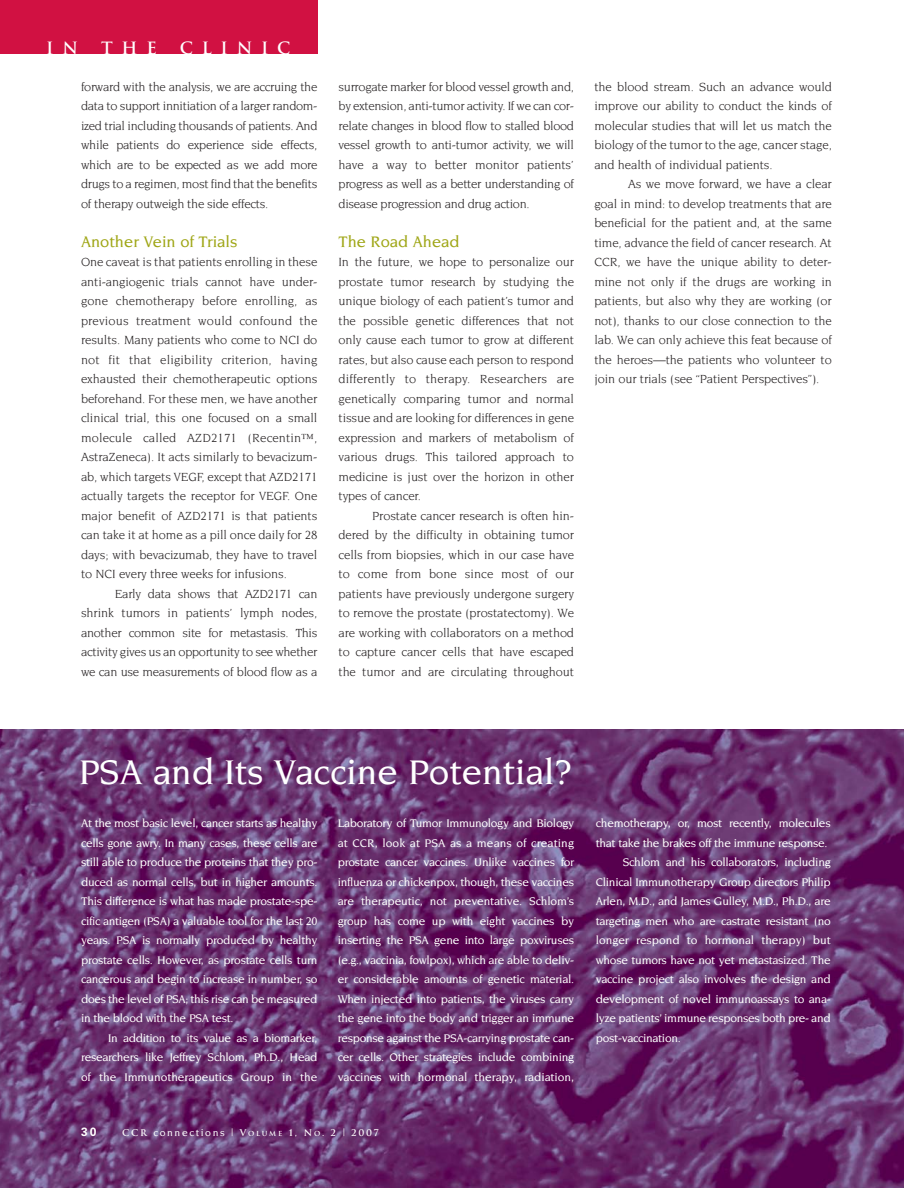
<style>
.page{position:relative;width:904px;height:1188px;background:#fff}
.page>*{position:absolute;margin:0;border:0;box-sizing:border-box;transform-origin:0 0}
.t1{font:500 37.05px "Novarese";color:#fff}
.t2{font:500 16.5px "Novarese";color:#9fa616}
.t3{font:700 16.5px "Trajan";letter-spacing:.53em;color:#fff}
.t4{font:12.75px/19.5px "Novarese";letter-spacing:-.01em;color:#231f20;text-align:justify}
.t5{font:500 12px/19.5px "Novarese";letter-spacing:-.025em;color:#fff;text-align:justify}
.t6{font:500 12px "Novarese";letter-spacing:-.005em;color:#fff}
.t7{font:700 12px "Univers";color:#fff}
.t8{font:700 9px "Trajan";letter-spacing:.2em;color:#fff}
.s1{font-family:"Novarese";font-weight:500;font-size:10.5px}
.s2{font-size:6.75px}
</style>
<div class="page">
<img style="left:0;top:730px;width:903px;height:458px">
<div style="left:0;top:0;width:317px;height:54px;background:#d11142"></div>
<p class="t3" style="left:46px;top:39px;width:33px">I N</p>
<p class="t3" style="left:101px;top:39px;width:57px">THE</p>
<p class="t3" style="left:180px;top:39px;width:112px">CLINIC</p>
<p class="t4" style="left:81px;top:77px;width:238px">forward with the analysis, we are accruing the data to support innitiation of a larger random&shy;ized trial including thousands of patients. And while patients do experience side effects, which are to be expected as we add more drugs to a regimen, most find that the benefits of therapy outweigh the side effects.</p>
<p class="t2" style="left:81px;top:235px;width:158px">Another Vein of Trials</p>
<p class="t4" style="left:81px;top:253px;width:238px">One caveat is that patients enrolling in these anti-angiogenic trials cannot have under&shy;gone chemotherapy before enrolling, as previous treatment would confound the results. Many patients who come to NCI do not fit that eligibility criterion, having exhausted their chemotherapeutic options beforehand. For these men, we have another clinical trial, this one focused on a small molecule called AZD2171 (Recentin™, AstraZeneca). It acts similarly to bevacizum&shy;ab, which targets VEGF, except that AZD2171 actually targets the receptor for VEGF. One major benefit of AZD2171 is that patients can take it at home as a pill once daily for 28 days; with bevacizumab, they have to travel to NCI every three weeks for infusions.</p>
<p class="t4" style="left:81px;top:584px;width:238px;text-indent:34px">Early data shows that AZD2171 can shrink tumors in patients’ lymph nodes, another common site for metastasis. This activity gives us an opportunity to see whether we can use measurements of blood flow as a</p>
<p class="t4" style="left:338px;top:77px;width:237px">surrogate marker for blood vessel growth and, by extension, anti-tumor activity. If we can cor&shy;relate changes in blood flow to stalled blood vessel growth to anti-tumor activity, we will have a way to better monitor patients’ progress as well as a better understanding of disease progression and drug action.</p>
<p class="t2" style="left:338px;top:235px;width:122px">The Road Ahead</p>
<p class="t4" style="left:338px;top:253px;width:237px">In the future, we hope to personalize our prostate tumor research by studying the unique biology of each patient’s tumor and the possible genetic differences that not only cause each tumor to grow at different rates, but also cause each person to respond differently to therapy. Researchers are genetically comparing tumor and normal tissue and are looking for differences in gene expression and markers of metabolism of various drugs. This tailored approach to medicine is just over the horizon in other types of cancer.</p>
<p class="t4" style="left:338px;top:506px;width:237px;text-indent:34px">Prostate cancer research is often hin&shy;dered by the difficulty in obtaining tumor cells from biopsies, which in our case have to come from bone since most of our patients have previously undergone surgery to remove the prostate (prostatectomy). We are working with collaborators on a method to capture cancer cells that have escaped the tumor and are circulating throughout</p>
<p class="t4" style="left:594px;top:77px;width:239px">the blood stream. Such an advance would improve our ability to conduct the kinds of molecular studies that will let us match the biology of the tumor to the age, cancer stage, and health of individual patients.</p>
<p class="t4" style="left:594px;top:175px;width:239px;text-indent:34px">As we move forward, we have a clear goal in mind: to develop treatments that are beneficial for the patient and, at the same time, advance the field of cancer research. At CCR, we have the unique ability to deter&shy;mine not only if the drugs are working in patients, but also why they are working (or not), thanks to our close connection to the lab. We can only achieve this feat because of the heroes—the patients who volunteer to join our trials (see “Patient Perspectives”).</p>
<h1 class="t1" style="left:79px;top:757px;width:495px">PSA and Its Vaccine Potential?</h1>
<p class="t5" style="left:81px;top:814px;width:238px">At the most basic level, cancer starts as healthy cells gone awry. In many cases, these cells are still able to produce the proteins that they pro&shy;duced as normal cells, but in higher amounts.<br>This difference is what has made prostate-spe&shy;cific antigen (PSA) a valuable tool for the last 20 years. PSA is normally produced by healthy prostate cells. However, as prostate cells turn cancerous and begin to increase in number, so does the level of PSA; this rise can be measured in the blood with the PSA test.</p>
<p class="t5" style="left:81px;top:1029px;width:238px;text-indent:27px">In addition to its value as a biomarker, researchers like Jeffrey Schlom, Ph.D., Head of the Immunotherapeutics Group in the</p>
<p class="t5" style="left:338px;top:814px;width:238px">Laboratory of Tumor Immunology and Biology at CCR, look at PSA as a means of creating prostate cancer vaccines. Unlike vaccines for influenza or chickenpox, though, these vaccines are therapeutic, not preventative. Schlom’s group has come up with eight vaccines by inserting the PSA gene into large poxviruses (e.g., vaccinia, fowlpox), which are able to deliv&shy;er considerable amounts of genetic material.<br>When injected into patients, the viruses carry the gene into the body and trigger an immune response against the PSA-carrying prostate can&shy;cer cells. Other strategies include combining vaccines with hormonal therapy, radiation,</p>
<p class="t7" style="left:81px;top:1127px;width:17px">30</p>
<p class="t8" style="left:122px;top:1127px;width:258px">CCR <span class="s1">connections |</span> V<span class="s2">OLUME</span> 1, N<span class="s2">O</span>. 2 <span class="s1">|</span> 2007</p>
<p class="t5" style="left:596px;top:814px;width:236px">chemotherapy, or, most recently, molecules</p>
<p class="t5" style="left:596px;top:834px;width:233px">that take the brakes off the immune response.</p>
<p class="t5" style="left:623px;top:853px;width:209px">Schlom and his collaborators, including</p>
<p class="t5" style="left:596px;top:873px;width:236px">Clinical Immunotherapy Group directors Philip</p>
<p class="t5" style="left:596px;top:892px;width:236px">Arlen, M.D., and James Gulley, M.D., Ph.D., are</p>
<p class="t5" style="left:596px;top:912px;width:236px">targeting men who are castrate resistant (no</p>
<p class="t6" style="left:596px;top:936px;width:236px">longer respond to hormonal therapy) but</p>
<p class="t5" style="left:596px;top:951px;width:236px">whose tumors have not yet metastasized. The</p>
<p class="t5" style="left:596px;top:970px;width:236px">vaccine project also involves the design and</p>
<p class="t5" style="left:596px;top:990px;width:236px">development of novel immunoassays to ana-</p>
<p class="t5" style="left:596px;top:1009px;width:236px">lyze patients’ immune responses both pre- and</p>
<p class="t5" style="left:596px;top:1029px;width:86px">post-vaccination.</p>
</div>
